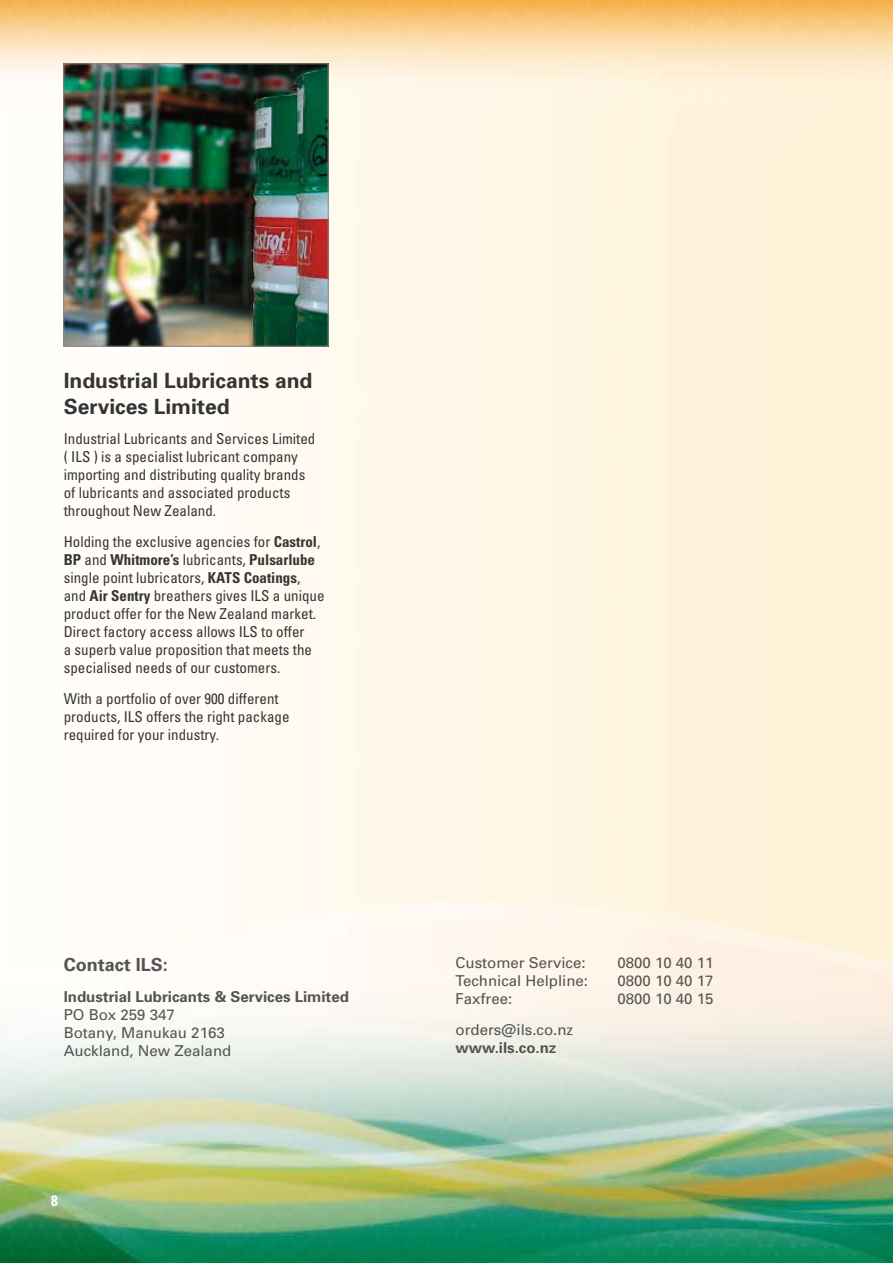
<style>
.page{position:relative;width:893px;height:1263px;background:#fff}
.page>*{position:absolute;margin:0;border:0;box-sizing:border-box;transform-origin:0 0}
.t1{font:700 21px/25.2px "Univers";color:#353535}
.t2{font:700 18px "Univers";color:#545454}
.t3{font:condensed 15px/18px "Univers";color:#353535}
.t4{font:15px/18px "Univers";color:#545454}
.t5{font:700 15px "Univers";color:#545454}
.t6{font:700 condensed 15px "Univers";color:#fff}
.s1{font-weight:700}
</style>
<div class="page">
<img style="left:0;top:0;width:893px;height:1263px">
<img style="left:66px;top:66px;width:260px;height:278px">
<div style="left:64px;top:64px;width:264px;height:282px;border:1px solid #898989"></div>
<h1 class="t1" style="left:64px;top:368px;width:250px">Industrial Lubricants and<br>Services Limited</h1>
<p class="t3" style="left:64px;top:430px;width:253px">Industrial Lubricants and Services Limited ( ILS ) is a specialist lubricant company importing and distributing quality brands of lubricants and associated products throughout New Zealand.</p>
<p class="t3" style="left:64px;top:532px;width:262px">Holding the exclusive agencies for <span class="s1">Castrol</span>, <span class="s1">BP</span> and <span class="s1">Whitmore’s</span> lubricants, <span class="s1">Pulsarlube </span>single point lubricators, <span class="s1">KATS Coatings</span>, and <span class="s1">Air Sentry</span> breathers gives ILS a unique product offer for the New Zealand market.<br>Direct factory access allows ILS to offer<br>a superb value proposition that meets the specialised needs of our customers.</p>
<p class="t3" style="left:64px;top:689px;width:227px">With a portfolio of over 900 different products, ILS offers the right package required for your industry.</p>
<p class="t2" style="left:64px;top:954px;width:106px">Contact ILS:</p>
<p class="t5" style="left:64px;top:987px;width:287px">Industrial Lubricants &amp; Services Limited</p>
<p class="t4" style="left:64px;top:1006px;width:169px">PO Box 259 347<br>Botany, Manukau 2163<br>Auckland, New Zealand</p>
<p class="t6" style="left:51px;top:1191px;width:8px">8</p>
<p class="t4" style="left:455px;top:954px;width:132px">Customer Service:</p>
<p class="t4" style="left:617px;top:954px;width:97px">0800 10 40 11</p>
<p class="t4" style="left:455px;top:972px;width:134px">Technical Helpline:</p>
<p class="t4" style="left:617px;top:972px;width:97px">0800 10 40 17</p>
<p class="t4" style="left:455px;top:990px;width:58px">Faxfree:</p>
<p class="t4" style="left:617px;top:990px;width:97px">0800 10 40 15</p>
<p class="t4" style="left:455px;top:1021px;width:119px">orders@ils.co.nz</p>
<p class="t5" style="left:455px;top:1038px;width:102px">www.ils.co.nz</p>
</div>
